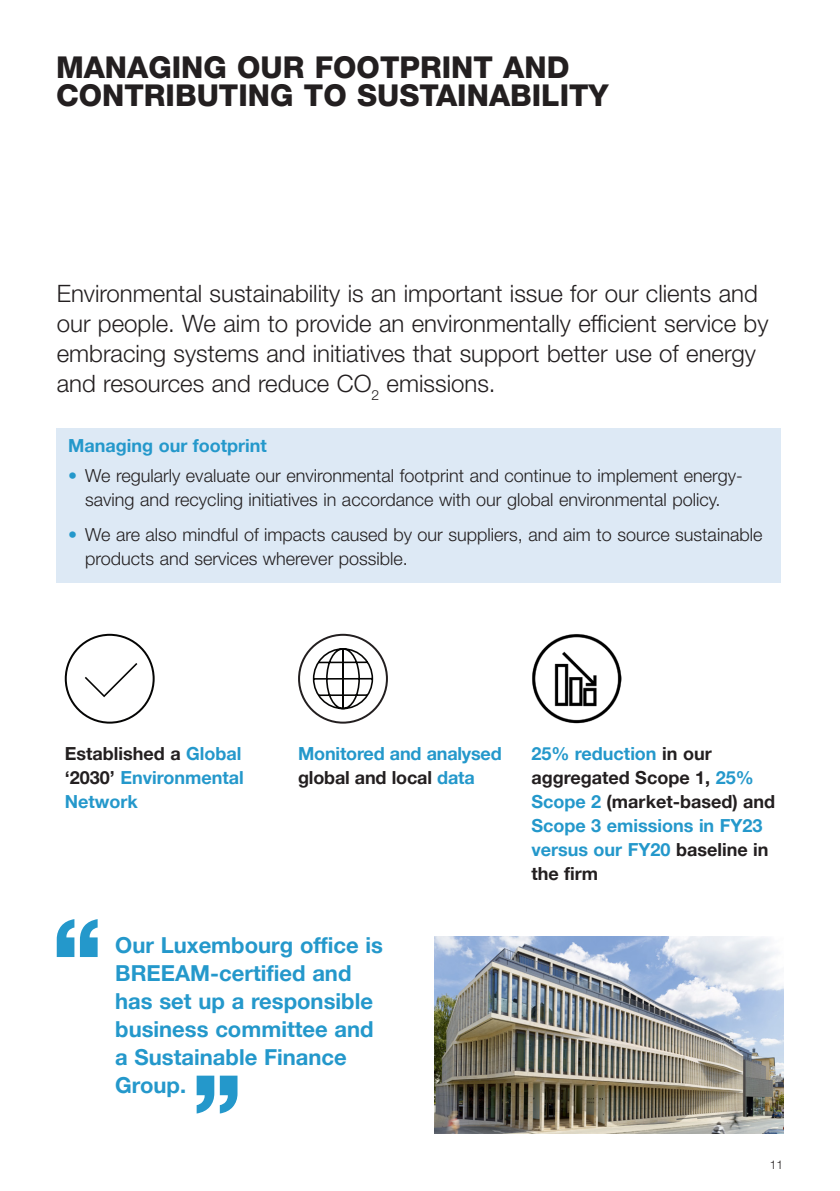
<style>
.page{position:relative;width:840px;height:1191px;background:#fff}
.page>*{position:absolute;margin:0;border:0;box-sizing:border-box;transform-origin:0 0}
._00__Document_Heading{font:800 30px/28px "Helvetica Neue LT Pro";color:#231f20}
._01__Intro_Para{font:300 24px/30px "Helvetica Neue LT Std";color:#231f20}
._07__Quote{font:700 22px/28px "Helvetica Neue LT Pro";color:#2498cb}
._12__Bullet_2MM{font:300 18px/24px "Helvetica Neue LT Std";color:#231f20;text-align:center}
._05__Body_Text_4MM{font:700 18px/24px "Helvetica Neue LT Pro";color:#231f20}
._05__Body_Text_4MM-2{font:700 18px/24px "Helvetica Neue LT Pro";color:#2498cb}
._09__Body_Text_4MM{font:700 18px "Helvetica Neue LT Pro";color:#2498cb}
.t1{font:300 12px "Helvetica Neue LT Std";color:#231f20}
.s1{color:#2498cb}
.s2{color:#231f20}
</style>
<div class="page">
<div style="left:57px;top:428px;width:723px;height:154px;background:#dde9f5"></div>
<div style="left:65px;top:634px;width:89px;height:89px;border:2px solid #050504;border-radius:50%"></div>
<svg style="left:84px;top:663px;width:54px;height:35px"></svg>
<svg style="left:312px;top:647px;width:62px;height:63px"></svg>
<div style="left:298px;top:634px;width:90px;height:89px;border:2px solid #231f20;border-radius:50%"></div>
<img style="left:532px;top:634px;width:89px;height:89px">
<img style="left:434px;top:937px;width:349px;height:196px">
<svg style="left:57px;top:919px;width:41px;height:38px"></svg>
<svg style="left:196px;top:1075px;width:41px;height:38px"></svg>
<p class="_00__Document_Heading" style="left:56px;top:53px;width:553px">MANAGING OUR FOOTPRINT AND<br>CONTRIBUTING TO SUSTAINABILITY</p>
<p class="_01__Intro_Para" style="left:57px;top:277px;width:712px">Environmental sustainability is an important issue for our clients and our people. We aim to provide an environmentally efficient service by embracing systems and initiatives that support better use of energy and resources and reduce CO<sub>2</sub> emissions.</p>
<p class="_09__Body_Text_4MM" style="left:68px;top:434px;width:200px">Managing our footprint</p>
<p class="_12__Bullet_2MM" style="left:68px;top:463px;width:673px"><span class="s1">•</span> We regularly evaluate our environmental footprint and continue to implement energy&shy;saving and recycling initiatives in accordance with our global environmental policy.</p>
<p class="_12__Bullet_2MM" style="left:85px;top:522px;width:678px;text-align:left;text-indent:-17px"><span class="s1">•</span> We are also mindful of impacts caused by our suppliers, and aim to source sustainable products and services wherever possible.</p>
<p class="_05__Body_Text_4MM-2" style="left:65px;top:741px;width:180px"><span class="s2">Established a</span> Global <span class="s2">‘2030’</span> Environmental<br>Network</p>
<p class="_05__Body_Text_4MM-2" style="left:298px;top:741px;width:205px">Monitored and analysed <span class="s2">global and local</span> data</p>
<p class="_05__Body_Text_4MM" style="left:531px;top:741px;width:245px"><span class="s1">25% reduction</span> in our aggregated Scope 1, <span class="s1">25%<br>Scope 2</span> (market-based) and<br><span class="s1">Scope 3 emissions in FY23 versus our FY20</span> baseline in the firm</p>
<p class="_07__Quote" style="left:115px;top:931px;width:269px">Our Luxembourg office is<br>BREEAM-certified and has set up a responsible business committee and a Sustainable Finance<br>Group.</p>
<p class="t1" style="left:769px;top:1157px;width:15px">11</p>
</div>
